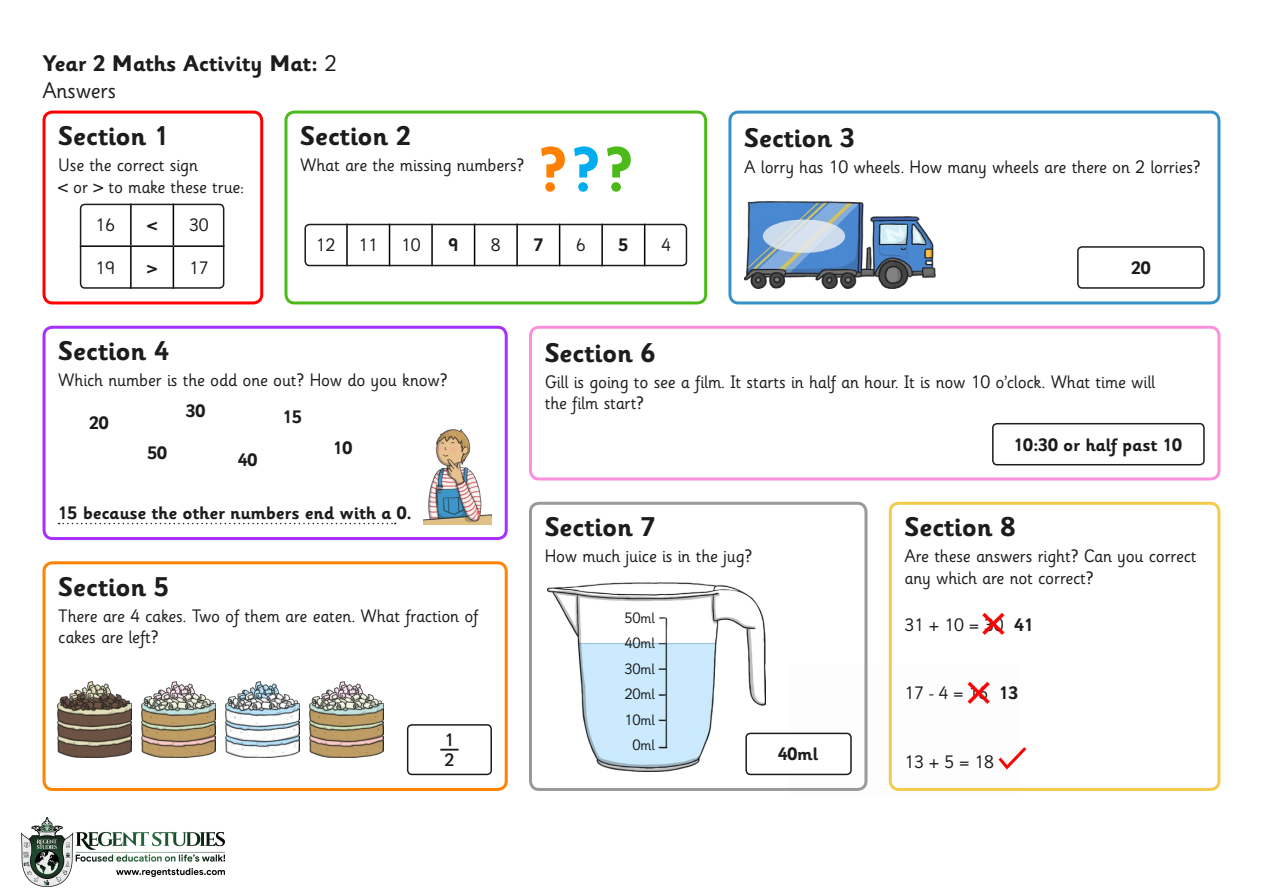
<style>
.page{position:relative;width:1263px;height:893px;background:#fff}
.page>*{position:absolute;margin:0;border:0;box-sizing:border-box;transform-origin:0 0}
.Answers{font:700 62.55px "Sassoon Infant Rg";color:#ff7f00}
.Answers-2{font:45px "Sassoon Infant Rg";color:#fe0002}
.Heading_2{font:700 27px "Sassoon Infant Rg";letter-spacing:-.01em;color:#1c1c1c}
.t1{font:700 22.5px/27px "Sassoon Infant Rg";letter-spacing:-.01em;color:#1c1c1c}
.Answers-3{font:18px/21.6px "Sassoon Infant Rg";letter-spacing:-.01em;color:#1c1c1c}
.Answers-4{font:700 18px "Sassoon Infant Rg";letter-spacing:-.01em;color:#1c1c1c}
.Answers-5{font:500 18px "Sassoon Infant Md";color:#1c1c1c}
.Answers-6{font:15px "Sassoon Infant Rg";letter-spacing:-.01em;color:#1c1c1c}
.s1{font-weight:400}
.s2{color:#00aeef}
.s3{color:#4cba19}
.s4{font-weight:700}
</style>
<div class="page">
<div style="left:43px;top:111px;width:220px;height:193px;border:3px solid #fe0002;border-radius:9px"></div>
<div style="left:284px;top:111px;width:423px;height:193px;border:3px solid #4cba19;border-radius:9px"></div>
<div style="left:728px;top:111px;width:492px;height:193px;border:3px solid #3691c8;border-radius:9px"></div>
<div style="left:43px;top:326px;width:465px;height:214px;border:3px solid #a630ff;border-radius:9px"></div>
<div style="left:529px;top:326px;width:691px;height:154px;border:3px solid #fe8fde;border-radius:9px"></div>
<div style="left:529px;top:502px;width:338px;height:289px;border:3px solid #999;border-radius:9px"></div>
<div style="left:889px;top:502px;width:331px;height:289px;border:3px solid #f2cb4c;border-radius:9px"></div>
<div style="left:43px;top:561px;width:465px;height:230px;border:3px solid #ff8300;border-radius:9px"></div>
<hr style="left:130px;top:204px;width:2px;height:41px;background:#000">
<hr style="left:173px;top:204px;width:1px;height:41px;background:#000">
<hr style="left:80px;top:245px;width:51px;height:2px;background:#000">
<hr style="left:131px;top:245px;width:42px;height:2px;background:#000">
<hr style="left:130px;top:247px;width:2px;height:42px;background:#000">
<hr style="left:173px;top:245px;width:51px;height:2px;background:#000">
<hr style="left:173px;top:247px;width:1px;height:42px;background:#000">
<div style="left:80px;top:204px;width:144px;height:85px;border:2px solid #1c1c1c;border-radius:4px"></div>
<hr style="left:346px;top:224px;width:2px;height:42px;background:#000">
<hr style="left:389px;top:224px;width:1px;height:42px;background:#000">
<hr style="left:431px;top:224px;width:2px;height:42px;background:#000">
<hr style="left:474px;top:224px;width:1px;height:42px;background:#000">
<hr style="left:516px;top:224px;width:2px;height:42px;background:#000">
<hr style="left:559px;top:224px;width:1px;height:42px;background:#000">
<hr style="left:601px;top:224px;width:2px;height:42px;background:#000">
<hr style="left:644px;top:224px;width:1px;height:42px;background:#000">
<div style="left:304px;top:224px;width:383px;height:42px;border:2px solid #1c1c1c;border-radius:4px"></div>
<div style="left:1077px;top:246px;width:128px;height:43px;border:2px solid #1c1c1c;border-radius:4px"></div>
<div style="left:992px;top:423px;width:213px;height:42px;border:2px solid #1c1c1c;border-radius:4px"></div>
<div style="left:745px;top:733px;width:107px;height:42px;border:2px solid #1c1c1c;border-radius:4px"></div>
<img style="left:744px;top:201px;width:192px;height:88px">
<svg style="left:59px;top:523px;width:337px;height:1px"></svg>
<img style="left:424px;top:429px;width:68px;height:95px">
<img style="left:58px;top:682px;width:73px;height:76px">
<img style="left:142px;top:682px;width:73px;height:76px">
<img style="left:310px;top:682px;width:73px;height:76px">
<img style="left:226px;top:682px;width:73px;height:76px">
<div style="left:407px;top:724px;width:85px;height:51px;border:2px solid #1c1c1c;border-radius:4px"></div>
<img style="left:548px;top:583px;width:218px;height:188px">
<svg style="left:440px;top:749px;width:19px;height:2px"></svg>
<svg style="left:998px;top:747px;width:29px;height:23px"></svg>
<img style="left:22px;top:817px;width:202px;height:69px">
<p class="t1" style="left:43px;top:51px;width:296px">Year 2 Maths Activity Mat: <span class="s1">2<br>Answers</span></p>
<p class="Heading_2" style="left:58px;top:121px;width:112px">Section 1</p>
<p class="Answers-3" style="left:58px;top:155px;width:188px">Use the correct sign<br>&lt; or &gt; to make these true:</p>
<p class="Heading_2" style="left:300px;top:121px;width:112px">Section 2</p>
<p class="Answers-3" style="left:300px;top:155px;width:226px">What are the missing numbers?</p>
<p class="Answers" style="left:539px;top:135px;width:94px">?<span class="s2">?</span><span class="s3">?</span></p>
<p class="Answers-3" style="left:96px;top:215px;width:21px">16</p>
<p class="Answers-4" style="left:147px;top:215px;width:11px">&lt;</p>
<p class="Answers-3" style="left:189px;top:215px;width:21px">30</p>
<p class="Answers-3" style="left:96px;top:258px;width:21px">19</p>
<p class="Answers-4" style="left:147px;top:258px;width:11px">&gt;</p>
<p class="Answers-3" style="left:189px;top:258px;width:21px">17</p>
<p class="Answers-3" style="left:316px;top:235px;width:21px">12</p>
<p class="Answers-3" style="left:358px;top:235px;width:21px">11</p>
<p class="Answers-3" style="left:401px;top:235px;width:21px">10</p>
<p class="Answers-4" style="left:448px;top:235px;width:11px">9</p>
<p class="Answers-3" style="left:491px;top:235px;width:11px">8</p>
<p class="Answers-4" style="left:533px;top:235px;width:11px">7</p>
<p class="Answers-3" style="left:576px;top:235px;width:11px">6</p>
<p class="Answers-4" style="left:618px;top:235px;width:11px">5</p>
<p class="Answers-3" style="left:661px;top:235px;width:11px">4</p>
<p class="Heading_2" style="left:744px;top:122px;width:112px">Section 3</p>
<p class="Answers-3" style="left:744px;top:156px;width:458px">A lorry has 10 wheels. How many wheels are there on 2 lorries?</p>
<p class="Answers-4" style="left:1131px;top:258px;width:21px">20</p>
<p class="Heading_2" style="left:58px;top:336px;width:112px">Section 4</p>
<p class="Answers-3" style="left:58px;top:370px;width:391px">Which number is the odd one out? How do you know?</p>
<p class="Answers-4" style="left:89px;top:413px;width:21px">20</p>
<p class="Answers-4" style="left:148px;top:443px;width:21px">50</p>
<p class="Answers-4" style="left:186px;top:400px;width:21px">30</p>
<p class="Answers-4" style="left:283px;top:407px;width:21px">15</p>
<p class="Answers-4" style="left:238px;top:450px;width:21px">40</p>
<p class="Answers-4" style="left:333px;top:437px;width:21px">10</p>
<p class="Answers-4" style="left:58px;top:503px;width:355px">15 because the other numbers end with a 0.</p>
<p class="Heading_2" style="left:58px;top:572px;width:112px">Section 5</p>
<p class="Answers-3" style="left:58px;top:606px;width:422px">There are 4 cakes. Two of them are eaten. What fraction of cakes are left?</p>
<p class="Answers-5" style="left:444px;top:730px;width:11px">1</p>
<p class="Answers-5" style="left:444px;top:749px;width:11px">2</p>
<p class="Heading_2" style="left:545px;top:338px;width:112px">Section 6</p>
<p class="Answers-3" style="left:545px;top:372px;width:612px">Gill is going to see a film. It starts in half an hour. It is now 10 o’clock. What time will the film start?</p>
<p class="Heading_2" style="left:545px;top:512px;width:112px">Section 7</p>
<p class="Answers-3" style="left:545px;top:546px;width:209px">How much juice is in the jug?</p>
<p class="Answers-6" style="left:624px;top:610px;width:32px">50ml</p>
<p class="Answers-6" style="left:624px;top:635px;width:32px">40ml</p>
<p class="Answers-6" style="left:624px;top:661px;width:32px">30ml</p>
<p class="Answers-6" style="left:624px;top:686px;width:32px">20ml</p>
<p class="Answers-6" style="left:624px;top:711px;width:32px">10ml</p>
<p class="Answers-6" style="left:632px;top:737px;width:24px">0ml</p>
<p class="Answers-4" style="left:778px;top:744px;width:42px">40ml</p>
<p class="Answers-4" style="left:1013px;top:434px;width:170px">10:30 or half past 10</p>
<p class="Heading_2" style="left:904px;top:512px;width:112px">Section 8</p>
<p class="Answers-3" style="left:904px;top:546px;width:294px">Are these answers right? Can you correct any which are not correct?</p>
<p class="Answers-3" style="left:904px;top:615px;width:131px">31 + 10 = 30 <span class="s4">41</span></p>
<p class="Answers-2" style="left:981px;top:595px;width:26px">×</p>
<p class="Answers-2" style="left:966px;top:664px;width:26px">×</p>
<p class="Answers-3" style="left:904px;top:683px;width:115px">17 - 4 = 16 <span class="s4">13</span></p>
<p class="Answers-3" style="left:904px;top:752px;width:91px">13 + 5 = 18</p>
</div>
